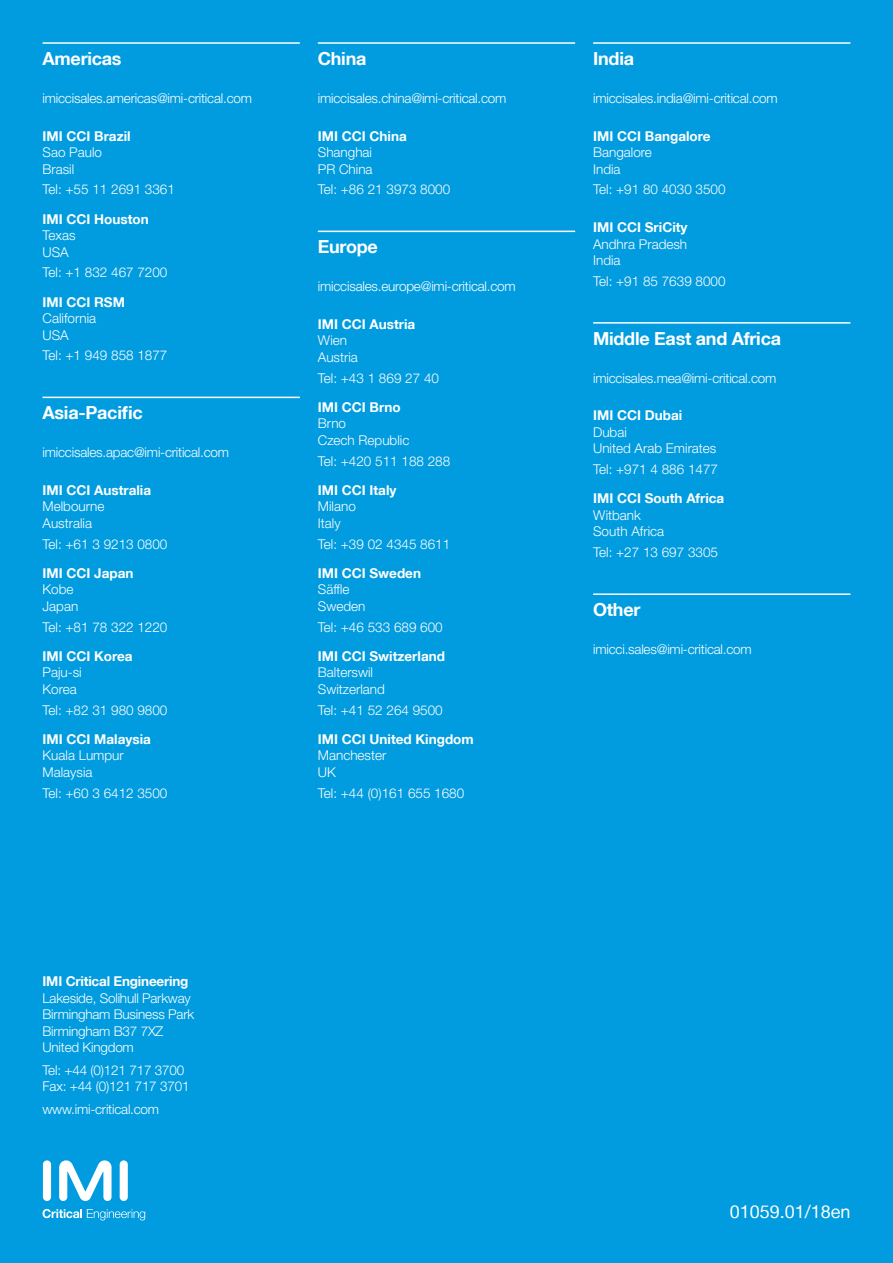
<style>
.page{position:relative;width:893px;height:1263px;background:#009cdf}
.page>*{position:absolute;margin:0;border:0;box-sizing:border-box;transform-origin:0 0}
.t1{font:700 18px "Helvetica Neue LT";letter-spacing:-.015em;color:#fff}
.t2{font:18px "Helvetica Neue LT";color:#fff}
.t3{font:300 13.5px/16.5px "Helvetica Neue LT Std";color:#fff}
.t4{font:700 13.5px "Helvetica Neue LT";color:#fff}
</style>
<div class="page">
<svg style="left:43px;top:1209px;width:102px;height:11px"></svg>
<div style="left:43px;top:1160px;width:8px;height:41px;background:#fff;border-radius:4px"></div>
<div style="left:120px;top:1160px;width:8px;height:41px;background:#fff;border-radius:4px"></div>
<svg style="left:59px;top:1160px;width:53px;height:41px"></svg>
<hr style="left:43px;top:42px;width:257px;height:2px;background:#fff">
<hr style="left:43px;top:397px;width:257px;height:1px;background:#fff">
<hr style="left:318px;top:42px;width:257px;height:2px;background:#fff">
<hr style="left:318px;top:231px;width:257px;height:1px;background:#fff">
<hr style="left:593px;top:42px;width:257px;height:2px;background:#fff">
<hr style="left:593px;top:322px;width:257px;height:2px;background:#fff">
<hr style="left:593px;top:593px;width:257px;height:2px;background:#fff">
<h1 class="t1" style="left:43px;top:47px;width:81px">Americas</h1>
<p class="t3" style="left:43px;top:89px;width:211px">imiccisales.americas@imi-critical.com</p>
<p class="t4" style="left:43px;top:127px;width:90px">IMI CCI Brazil</p>
<p class="t3" style="left:43px;top:144px;width:61px">Sao Paulo<br>Brasil</p>
<p class="t3" style="left:43px;top:181px;width:134px">Tel: +55 11 2691 3361</p>
<p class="t4" style="left:43px;top:210px;width:108px">IMI CCI Houston</p>
<p class="t3" style="left:43px;top:227px;width:35px">Texas<br>USA</p>
<p class="t3" style="left:43px;top:264px;width:126px">Tel: +1 832 467 7200</p>
<p class="t4" style="left:43px;top:293px;width:84px">IMI CCI RSM</p>
<p class="t3" style="left:43px;top:310px;width:55px">California<br>USA</p>
<p class="t3" style="left:43px;top:347px;width:126px">Tel: +1 949 858 1877</p>
<h1 class="t1" style="left:43px;top:402px;width:102px">Asia-Pacific</h1>
<p class="t3" style="left:43px;top:444px;width:188px">imiccisales.apac@imi-critical.com</p>
<p class="t4" style="left:43px;top:482px;width:110px">IMI CCI Australia</p>
<p class="t3" style="left:43px;top:498px;width:64px">Melbourne<br>Australia</p>
<p class="t3" style="left:43px;top:535px;width:126px">Tel: +61 3 9213 0800</p>
<p class="t4" style="left:43px;top:565px;width:92px">IMI CCI Japan</p>
<p class="t3" style="left:43px;top:581px;width:37px">Kobe<br>Japan</p>
<p class="t3" style="left:43px;top:618px;width:126px">Tel: +81 78 322 1220</p>
<p class="t4" style="left:43px;top:648px;width:92px">IMI CCI Korea</p>
<p class="t3" style="left:43px;top:664px;width:41px">Paju-si<br>Korea</p>
<p class="t3" style="left:43px;top:701px;width:126px">Tel: +82 31 980 9800</p>
<p class="t4" style="left:43px;top:731px;width:110px">IMI CCI Malaysia</p>
<p class="t3" style="left:43px;top:747px;width:83px">Kuala Lumpur<br>Malaysia</p>
<p class="t3" style="left:43px;top:784px;width:126px">Tel: +60 3 6412 3500</p>
<h1 class="t1" style="left:318px;top:47px;width:50px">China</h1>
<p class="t3" style="left:318px;top:89px;width:190px">imiccisales.china@imi-critical.com</p>
<p class="t4" style="left:318px;top:127px;width:90px">IMI CCI China</p>
<p class="t3" style="left:318px;top:144px;width:56px">Shanghai<br>PR China</p>
<p class="t3" style="left:318px;top:181px;width:134px">Tel: +86 21 3973 8000</p>
<h1 class="t1" style="left:318px;top:236px;width:61px">Europe</h1>
<p class="t3" style="left:318px;top:278px;width:199px">imiccisales.europe@imi-critical.com</p>
<p class="t4" style="left:318px;top:316px;width:99px">IMI CCI Austria</p>
<p class="t3" style="left:318px;top:332px;width:42px">Wien<br>Austria</p>
<p class="t3" style="left:318px;top:369px;width:123px">Tel: +43 1 869 27 40</p>
<p class="t4" style="left:318px;top:399px;width:84px">IMI CCI Brno</p>
<p class="t3" style="left:318px;top:415px;width:93px">Brno<br>Czech Republic</p>
<p class="t3" style="left:318px;top:452px;width:134px">Tel: +420 511 188 288</p>
<p class="t4" style="left:318px;top:482px;width:80px">IMI CCI Italy</p>
<p class="t3" style="left:318px;top:498px;width:40px">Milano<br>Italy</p>
<p class="t3" style="left:318px;top:535px;width:134px">Tel: +39 02 4345 8611</p>
<p class="t4" style="left:318px;top:565px;width:105px">IMI CCI Sweden</p>
<p class="t3" style="left:318px;top:581px;width:49px">Säffle<br>Sweden</p>
<p class="t3" style="left:318px;top:618px;width:126px">Tel: +46 533 689 600</p>
<p class="t4" style="left:318px;top:648px;width:129px">IMI CCI Switzerland</p>
<p class="t3" style="left:318px;top:664px;width:69px">Balterswil<br>Switzerland</p>
<p class="t3" style="left:318px;top:701px;width:126px">Tel: +41 52 264 9500</p>
<p class="t4" style="left:318px;top:731px;width:157px">IMI CCI United Kingdom</p>
<p class="t3" style="left:318px;top:747px;width:70px">Manchester<br>UK</p>
<p class="t3" style="left:318px;top:784px;width:148px">Tel: +44 (0)161 655 1680</p>
<p class="t4" style="left:43px;top:973px;width:147px">IMI Critical Engineering</p>
<p class="t3" style="left:43px;top:989px;width:153px">Lakeside, Solihull Parkway<br>Birmingham Business Park<br>Birmingham B37 7XZ<br>United Kingdom</p>
<p class="t3" style="left:43px;top:1062px;width:149px">Tel: +44 (0)121 717 3700<br>Fax: +44 (0)121 717 3701</p>
<p class="t3" style="left:43px;top:1101px;width:118px">www.imi-critical.com</p>
<h1 class="t1" style="left:593px;top:47px;width:42px">India</h1>
<p class="t3" style="left:593px;top:89px;width:186px">imiccisales.india@imi-critical.com</p>
<p class="t4" style="left:593px;top:127px;width:119px">IMI CCI Bangalore</p>
<p class="t3" style="left:593px;top:144px;width:60px">Bangalore<br>India</p>
<p class="t3" style="left:593px;top:181px;width:134px">Tel: +91 80 4030 3500</p>
<p class="t4" style="left:593px;top:219px;width:96px">IMI CCI SriCity</p>
<p class="t3" style="left:593px;top:235px;width:96px">Andhra Pradesh<br>India</p>
<p class="t3" style="left:593px;top:272px;width:134px">Tel: +91 85 7639 8000</p>
<h1 class="t1" style="left:593px;top:327px;width:189px">Middle East and Africa</h1>
<p class="t3" style="left:593px;top:369px;width:185px">imiccisales.mea@imi-critical.com</p>
<p class="t4" style="left:593px;top:407px;width:91px">IMI CCI Dubai</p>
<p class="t3" style="left:593px;top:424px;width:125px">Dubai<br>United Arab Emirates</p>
<p class="t3" style="left:593px;top:461px;width:126px">Tel: +971 4 886 1477</p>
<p class="t4" style="left:593px;top:490px;width:133px">IMI CCI South Africa</p>
<p class="t3" style="left:593px;top:507px;width:73px">Witbank<br>South Africa</p>
<p class="t3" style="left:593px;top:544px;width:126px">Tel: +27 13 697 3305</p>
<h1 class="t1" style="left:593px;top:599px;width:49px">Other</h1>
<p class="t3" style="left:593px;top:641px;width:160px">imicci.sales@imi-critical.com</p>
<h1 class="t2" style="left:730px;top:1201px;width:122px">01059.01/18en</h1>
</div>
